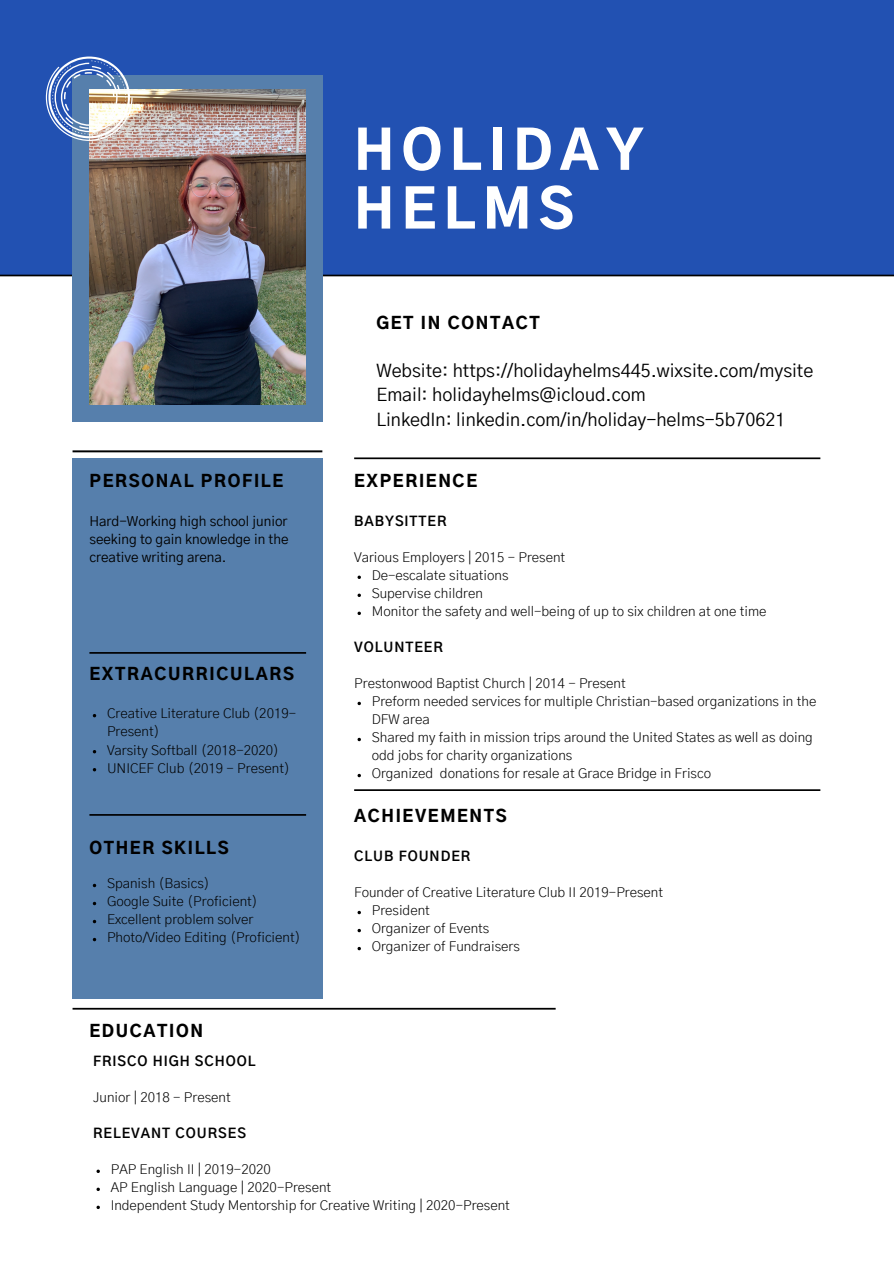
<style>
.page{position:relative;width:894px;height:1264px;background:#fff}
.page>*{position:absolute;margin:0;border:0;box-sizing:border-box;transform-origin:0 0}
.t1{font:900 52.95px "Gothic A1";letter-spacing:.14em;color:#fff}
.t2{font:18px "Gothic A1";color:#000}
.t3{font:900 16.5px "Gothic A1";letter-spacing:.1em;color:#000}
.t4{font:300 13.5px/18px "Gothic A1";color:#000}
.t5{font:13.5px/18px "Gothic A1";color:#000;text-align:justify}
.t6{font:700 13.5px "Gothic A1";letter-spacing:.07em;color:#000}
</style>
<div class="page">
<div style="left:0;top:0;width:893px;height:276px;background:#2251b2"></div>
<svg style="left:354px;top:457px;width:466px;height:2px"></svg>
<svg style="left:0;top:275px;width:893px;height:1px"></svg>
<div style="left:72px;top:458px;width:251px;height:540px;background:#567fac"></div>
<svg style="left:72px;top:450px;width:250px;height:2px"></svg>
<svg style="left:89px;top:814px;width:217px;height:1px"></svg>
<svg style="left:89px;top:652px;width:217px;height:1px"></svg>
<svg style="left:354px;top:789px;width:466px;height:2px"></svg>
<svg style="left:357px;top:910px;width:4px;height:4px"></svg>
<svg style="left:357px;top:928px;width:4px;height:4px"></svg>
<svg style="left:357px;top:946px;width:4px;height:4px"></svg>
<svg style="left:72px;top:1007px;width:483px;height:2px"></svg>
<div style="left:72px;top:75px;width:251px;height:347px;background:#567fac"></div>
<img style="left:89px;top:89px;width:217px;height:316px">
<svg style="left:46px;top:57px;width:87px;height:84px"></svg>
<svg style="left:357px;top:575px;width:4px;height:4px"></svg>
<svg style="left:357px;top:593px;width:4px;height:4px"></svg>
<svg style="left:357px;top:611px;width:4px;height:4px"></svg>
<svg style="left:357px;top:701px;width:4px;height:4px"></svg>
<svg style="left:357px;top:737px;width:4px;height:4px"></svg>
<svg style="left:357px;top:773px;width:4px;height:4px"></svg>
<p class="t1" style="left:354px;top:128px;width:291px">HOLIDAY</p>
<p class="t1" style="left:354px;top:186px;width:221px">HELMS</p>
<p class="t3" style="left:376px;top:316px;width:165px">GET IN CONTACT</p>
<p class="t2" style="left:376px;top:362px;width:438px">Website: https://holidayhelms445.wixsite.com/mysite</p>
<p class="t3" style="left:89px;top:474px;width:195px">PERSONAL PROFILE</p>
<p class="t5" style="left:89px;top:513px;width:200px">Hard-Working high school junior seeking to gain knowledge in the creative writing arena.</p>
<p class="t3" style="left:89px;top:666px;width:206px">EXTRACURRICULARS</p>
<p class="t4" style="left:107px;top:705px;width:191px">Creative Literature Club (2019-<br>Present)</p>
<p class="t4" style="left:107px;top:741px;width:174px">Varsity Softball (2018-2020)</p>
<p class="t4" style="left:107px;top:759px;width:184px">UNICEF Club (2019 - Present)</p>
<p class="t3" style="left:89px;top:840px;width:141px">OTHER SKILLS</p>
<p class="t4" style="left:107px;top:875px;width:104px">Spanish (Basics)</p>
<p class="t4" style="left:107px;top:893px;width:152px">Google Suite (Proficient)</p>
<p class="t4" style="left:107px;top:911px;width:148px">Excellent problem solver</p>
<p class="t4" style="left:107px;top:929px;width:195px">Photo/Video Editing (Proficient)</p>
<p class="t3" style="left:89px;top:1023px;width:115px">EDUCATION</p>
<p class="t6" style="left:93px;top:1055px;width:164px">FRISCO HIGH SCHOOL</p>
<p class="t4" style="left:93px;top:1088px;width:139px">Junior | 2018 - Present</p>
<p class="t6" style="left:93px;top:1127px;width:154px">RELEVANT COURSES</p>
<p class="t2" style="left:376px;top:387px;width:271px">Email: holidayhelms@icloud.com</p>
<p class="t2" style="left:376px;top:412px;width:410px">LinkedIn: linkedin.com/in/holiday-helms-5b70621</p>
<p class="t3" style="left:354px;top:474px;width:124px">EXPERIENCE</p>
<p class="t6" style="left:354px;top:515px;width:94px">BABYSITTER</p>
<p class="t4" style="left:354px;top:549px;width:212px">Various Employers | 2015 - Present</p>
<p class="t4" style="left:371px;top:567px;width:138px">De-escalate situations</p>
<p class="t4" style="left:371px;top:585px;width:113px">Supervise children</p>
<p class="t4" style="left:371px;top:603px;width:396px">Monitor the safety and well-being of up to six children at one time</p>
<p class="t6" style="left:354px;top:641px;width:90px">VOLUNTEER</p>
<p class="t4" style="left:354px;top:675px;width:273px">Prestonwood Baptist Church | 2014 - Present</p>
<p class="t4" style="left:371px;top:693px;width:446px">Preform needed services for multiple Christian-based organizations in the<br>DFW area</p>
<p class="t4" style="left:371px;top:729px;width:442px">Shared my faith in mission trips around the United States as well as doing odd jobs for charity organizations</p>
<p class="t4" style="left:371px;top:765px;width:341px">Organized donations for resale at Grace Bridge in Frisco</p>
<p class="t3" style="left:354px;top:808px;width:154px">ACHIEVEMENTS</p>
<p class="t6" style="left:354px;top:850px;width:118px">CLUB FOUNDER</p>
<p class="t4" style="left:354px;top:884px;width:310px">Founder of Creative Literature Club II 2019-Present</p>
<p class="t4" style="left:371px;top:902px;width:60px">President</p>
<p class="t4" style="left:371px;top:920px;width:119px">Organizer of Events</p>
<p class="t4" style="left:371px;top:938px;width:150px">Organizer of Fundraisers</p>
<p class="t4" style="left:111px;top:1161px;width:162px">PAP English II | 2019-2020</p>
<p class="t4" style="left:111px;top:1179px;width:222px">AP English Language | 2020-Present</p>
<p class="t4" style="left:111px;top:1197px;width:400px">Independent Study Mentorship for Creative Writing | 2020-Present</p>
</div>
